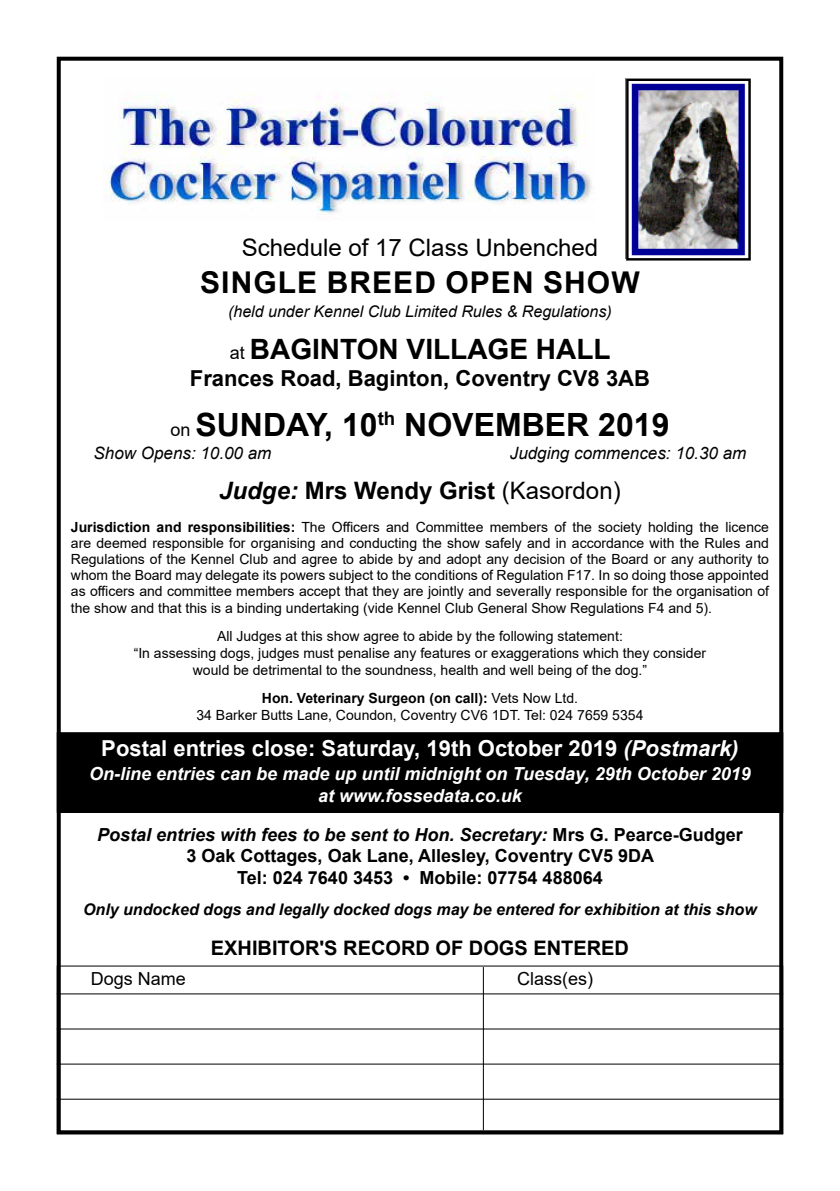
<style>
.page{position:relative;width:840px;height:1191px;background:#fff}
.page>*{position:absolute;margin:0;border:0;box-sizing:border-box;transform-origin:0 0}
.t1{font:700 32px "Arial";color:#000}
.t2{font:700 30px "Arial";letter-spacing:.035em;color:#000}
.t3{font:700 28px "Arial";color:#000}
.t4{font:700 24px "Arial";color:#000}
.t5{font:24px "Arial";color:#000}
.t6{font:700 22px "Arial";color:#fff}
.t7{font:700 22px "Arial";color:#000}
.t8{font:700 20px "Arial";color:#000}
.t9{font:700 18px/21.6px "Arial";color:#000;text-align:center}
.t10{font:italic 700 18px/21.6px "Arial";color:#fff;text-align:center}
.t11{font:18px "Arial";color:#000}
.t12{font:italic 17px "Arial";color:#000}
.t13{font:italic 700 16px "Arial";color:#000}
.t14{font:italic 16px "Arial";color:#000}
.t15{font:14px/16.2px "Arial";color:#000;text-align:center}
.s1{font-weight:400;font-size:18px}
.s2{font-style:italic}
.s3{font-weight:400}
.s4{font-weight:700}
</style>
<div class="page">
<div style="left:57px;top:732px;width:725px;height:80px;background:#000"></div>
<div style="left:57px;top:732px;width:725px;height:81px;border:1px solid #000"></div>
<div style="left:57px;top:57px;width:725px;height:1077px;border:4px solid #000"></div>
<hr style="left:57px;top:993px;width:725px;height:1px;background:#000">
<hr style="left:57px;top:1028px;width:725px;height:1px;background:#000">
<hr style="left:57px;top:1063px;width:725px;height:1px;background:#000">
<hr style="left:57px;top:1098px;width:725px;height:1px;background:#000">
<hr style="left:482px;top:967px;width:1px;height:163px;background:#000">
<div style="left:57px;top:965px;width:725px;height:169px;border:1px solid #000"></div>
<img style="left:104px;top:93px;width:488px;height:122px">
<img style="left:628px;top:82px;width:118px;height:175px">
<div style="left:625px;top:79px;width:125px;height:181px;border:2px solid #000"></div>
<h3 class="t5" style="left:241px;top:231px;width:358px">Schedule of 17 Class Unbenched</h3>
<h2 class="t2" style="left:200px;top:262px;width:440px">SINGLE BREED OPEN SHOW</h2>
<p class="t14" style="left:228px;top:301px;width:385px">(held under Kennel Club Limited Rules &amp; Regulations)</p>
<h3 class="t3" style="left:230px;top:330px;width:382px"><span class="s1">at</span> BAGINTON VILLAGE HALL</h3>
<h3 class="t7" style="left:190px;top:363px;width:461px">Frances Road, Baginton, Coventry CV8 3AB</h3>
<h1 class="t1" style="left:170px;top:402px;width:500px"><span class="s1">on</span> SUNDAY, 10<sup>th</sup> NOVEMBER 2019</h1>
<p class="t12" style="left:94px;top:442px;width:179px">Show Opens: 10.00 am</p>
<p class="t12" style="left:509px;top:442px;width:238px">Judging commences: 10.30 am</p>
<h3 class="t4" style="left:219px;top:474px;width:402px"><span class="s2">Judge:</span> Mrs Wendy Grist <span class="s3">(Kasordon)</span></h3>
<p class="t15" style="left:71px;top:519px;width:699px;text-align:justify"><span class="s4">Jurisdiction and responsibilities:</span> The Officers and Committee members of the society holding the licence are deemed responsible for organising and conducting the show safely and in accordance with the Rules and Regulations of the Kennel Club and agree to abide by and adopt any decision of the Board or any authority to whom the Board may delegate its powers subject to the conditions of Regulation F17. In so doing those appointed as officers and committee members accept that they are jointly and severally responsible for the organisation of the show and that this is a binding undertaking (vide Kennel Club General Show Regulations F4 and 5).</p>
<p class="t15" style="left:134px;top:628px;width:573px;line-height:16.8px">All Judges at this show agree to abide by the following statement:<br>“In assessing dogs, judges must penalise any features or exaggerations which they consider would be detrimental to the soundness, health and well being of the dog.”</p>
<p class="t15" style="left:196px;top:689px;width:448px;line-height:16.8px"><span class="s4">Hon. Veterinary Surgeon (on call):</span> Vets Now Ltd.<br>34 Barker Butts Lane, Coundon, Coventry CV6 1DT. Tel: 024 7659 5354</p>
<h3 class="t6" style="left:101px;top:732px;width:638px">Postal entries close: Saturday, 19th October 2019 <span class="s2">(Postmark)</span></h3>
<p class="t10" style="left:89px;top:763px;width:663px">On-line entries can be made up until midnight on Tuesday, 29th October 2019 at www.fossedata.co.uk</p>
<p class="t9" style="left:97px;top:823px;width:647px"><span class="s2">Postal entries with fees to be sent to Hon. Secretary:</span> Mrs G. Pearce-Gudger<br>3 Oak Cottages, Oak Lane, Allesley, Coventry CV5 9DA<br>Tel: 024 7640 3453 • Mobile: 07754 488064</p>
<p class="t13" style="left:83px;top:899px;width:675px">Only undocked dogs and legally docked dogs may be entered for exhibition at this show</p>
<h3 class="t8" style="left:211px;top:933px;width:419px">EXHIBITOR'S RECORD OF DOGS ENTERED</h3>
<p class="t11" style="left:91px;top:966px;width:97px">Dogs Name</p>
<p class="t11" style="left:517px;top:966px;width:77px">Class(es)</p>
</div>
